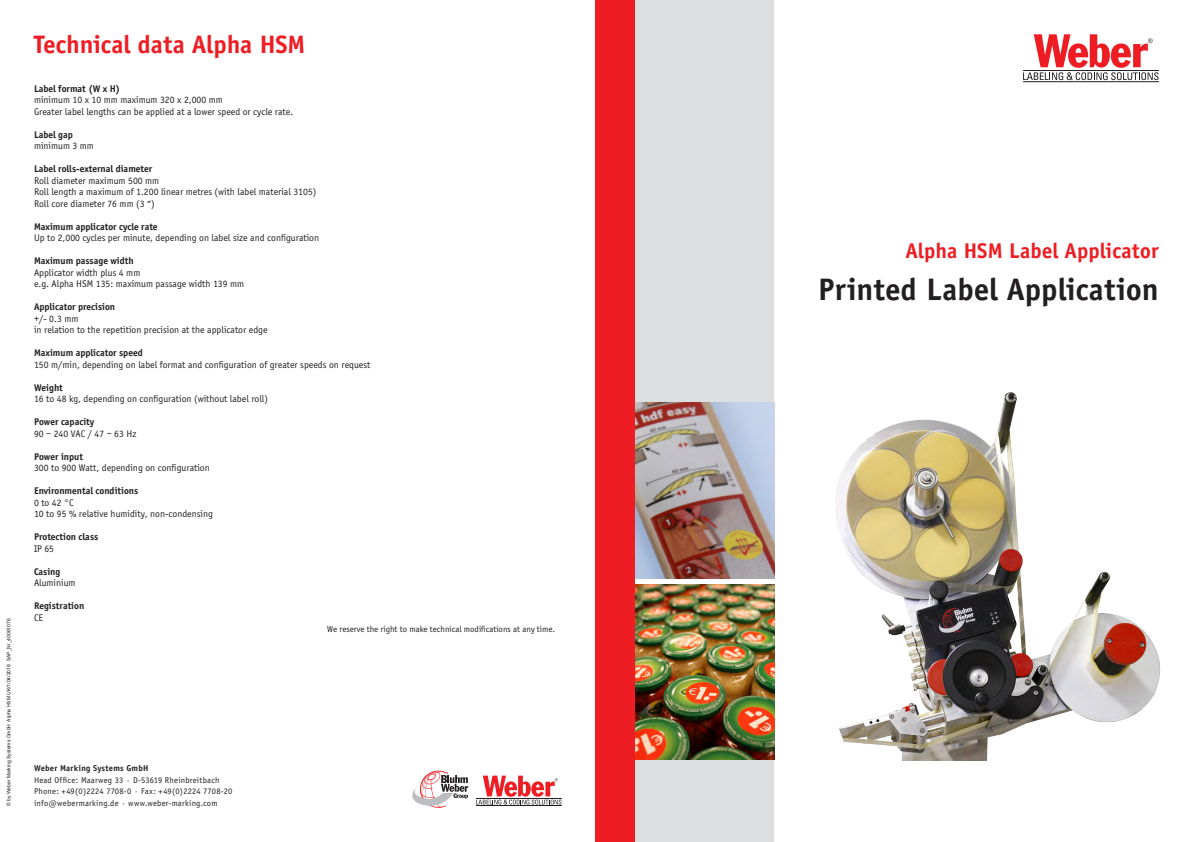
<style>
.page{position:relative;width:1191px;height:842px;background:#fff}
.page>*{position:absolute;margin:0;border:0;box-sizing:border-box;transform-origin:0 0}
.t1{font:700 32px "Officina Sans";letter-spacing:.01em;color:#231f20}
.t2{font:700 26px "Officina Sans";color:#ee1d23}
.t3{font:700 22px "Officina Sans";letter-spacing:.01em;color:#ee1d23}
.t4{font:10px/11.5px "Officina Sans";color:#231f20}
.t5{font:700 10px "Officina Sans";color:#231f20}
.t6{font:9px "Officina Sans";color:#231f20}
.t7{font:8.5px/11.5px "Officina Sans";letter-spacing:.02em;color:#231f20}
.t8{font:700 8.5px "Officina Sans";letter-spacing:.025em;color:#231f20}
.t9{font:5px "Arial";color:#231f20}
</style>
<div class="page">
<div style="left:626px;top:736px;width:148px;height:106px;background:#dddee0"></div>
<div style="left:620px;top:0;width:154px;height:417px;background:#dddee0"></div>
<img style="left:635px;top:584px;width:139px;height:176px">
<img style="left:836px;top:392px;width:325px;height:368px">
<img style="left:635px;top:403px;width:139px;height:175px">
<div style="left:595px;top:0;width:40px;height:842px;background:#ee1d23"></div>
<svg style="left:412px;top:771px;width:56px;height:37px"></svg>
<hr style="left:476px;top:798px;width:86px;height:1px;background:#231f20">
<hr style="left:476px;top:805px;width:86px;height:1px;background:#231f20">
<svg style="left:476px;top:776px;width:85px;height:28px"></svg>
<hr style="left:1023px;top:70px;width:136px;height:1px;background:#231f20">
<hr style="left:1023px;top:81px;width:136px;height:1px;background:#231f20">
<svg style="left:1023px;top:34px;width:135px;height:46px"></svg>
<p class="t9" style="left:5px;top:806px;width:189px;rotate:-90deg">© by Weber Marking Systems GmbH Alpha HSM UK/1/04/2018 SAP_Nr_40061076</p>
<h2 class="t2" style="left:34px;top:29px;width:273px">Technical data Alpha HSM</h2>
<p class="t5" style="left:34px;top:82px;width:88px">Label format (W x H)</p>
<p class="t4" style="left:34px;top:94px;width:261px">minimum 10 x 10 mm maximum 320 x 2,000 mm<br>Greater label lengths can be applied at a lower speed or cycle rate.</p>
<p class="t5" style="left:34px;top:128px;width:40px">Label gap</p>
<p class="t4" style="left:34px;top:140px;width:61px">minimum 3 mm</p>
<p class="t5" style="left:34px;top:163px;width:120px">Label rolls-external diameter</p>
<p class="t4" style="left:34px;top:175px;width:284px">Roll diameter maximum 500 mm<br>Roll length a maximum of 1.200 linear metres (with label material 3105)<br>Roll core diameter 76 mm (3</p>
<p class="t4" style="left:147px;top:193px;width:5px">„</p>
<p class="t4" style="left:151px;top:198px;width:5px">)</p>
<p class="t5" style="left:34px;top:220px;width:125px">Maximum applicator cycle rate</p>
<p class="t4" style="left:34px;top:232px;width:287px">Up to 2,000 cycles per minute, depending on label size and configuration</p>
<p class="t5" style="left:34px;top:255px;width:101px">Maximum passage width</p>
<p class="t4" style="left:34px;top:267px;width:212px">Applicator width plus 4 mm<br>e.g. Alpha HSM 135: maximum passage width 139 mm</p>
<p class="t5" style="left:34px;top:301px;width:83px">Applicator precision</p>
<p class="t4" style="left:34px;top:313px;width:235px">+/- 0.3 mm<br>in relation to the repetition precision at the applicator edge</p>
<p class="t5" style="left:34px;top:347px;width:110px">Maximum applicator speed</p>
<p class="t4" style="left:34px;top:359px;width:338px">150 m/min, depending on label format and configuration of greater speeds on request</p>
<p class="t5" style="left:34px;top:381px;width:30px">Weight</p>
<p class="t4" style="left:34px;top:393px;width:236px">16 to 48 kg, depending on configuration (without label roll)</p>
<p class="t5" style="left:34px;top:416px;width:62px">Power capacity</p>
<p class="t4" style="left:34px;top:428px;width:104px">90 – 240 VAC / 47 – 63 Hz</p>
<p class="t5" style="left:34px;top:450px;width:50px">Power input</p>
<p class="t4" style="left:34px;top:462px;width:177px">300 to 900 Watt, depending on configuration</p>
<p class="t5" style="left:34px;top:485px;width:106px">Environmental conditions</p>
<p class="t4" style="left:34px;top:497px;width:180px">0 to 42 °C<br>10 to 95 % relative humidity, non-condensing</p>
<p class="t5" style="left:34px;top:531px;width:66px">Protection class</p>
<p class="t4" style="left:34px;top:543px;width:22px">IP 65</p>
<p class="t5" style="left:34px;top:565px;width:28px">Casing</p>
<p class="t4" style="left:34px;top:577px;width:43px">Aluminium</p>
<p class="t5" style="left:34px;top:600px;width:52px">Registration</p>
<p class="t4" style="left:34px;top:612px;width:10px">CE</p>
<p class="t6" style="left:327px;top:624px;width:229px">We reserve the right to make technical modifications at any time.</p>
<p class="t8" style="left:34px;top:763px;width:116px">Weber Marking Systems GmbH</p>
<p class="t7" style="left:34px;top:774px;width:200px">Head Office: Maarweg 33 · D-53619 Rheinbreitbach<br>Phone: +49(0)2224 7708-0 · Fax: +49(0)2224 7708-20 info@webermarking.de · www.weber-marking.com</p>
<h3 class="t3" style="left:905px;top:237px;width:254px">Alpha HSM Label Applicator</h3>
<h1 class="t1" style="left:818px;top:270px;width:342px">Printed Label Application</h1>
</div>
